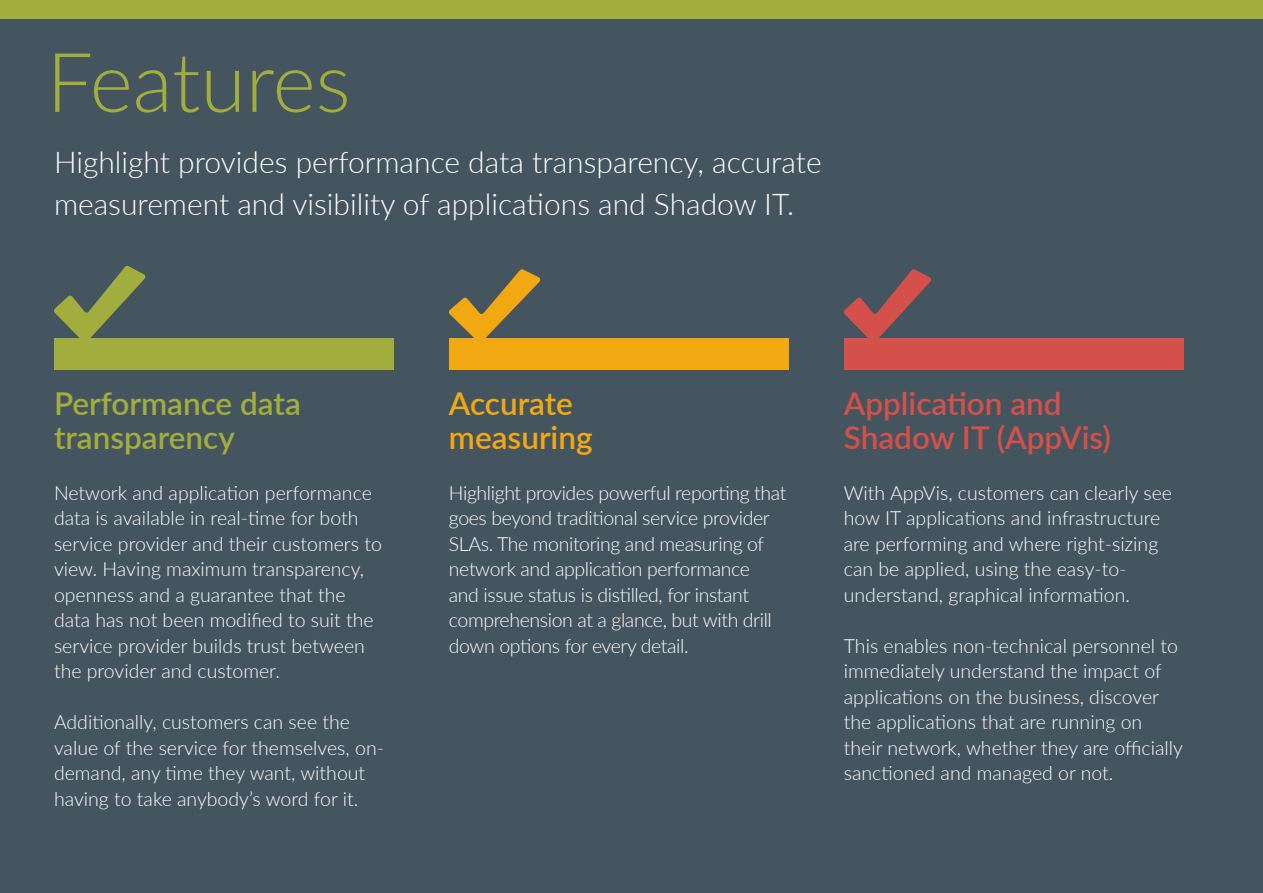
<style>
.page{position:relative;width:1263px;height:893px;background:#45555f}
.page>*{position:absolute;margin:0;border:0;box-sizing:border-box;transform-origin:0 0}
.t1{font:300 82.5px "Lato";color:#a1ad3c}
.t2{font:600 31.5px/34.5px "Lato";color:#d4504a}
.t3{font:600 31.5px/34.5px "Lato";color:#a1ad3c}
.t4{font:600 31.5px/34.5px "Lato";color:#f2a911}
.t5{font:300 30px/42px "Lato";color:#fff}
.t6{font:300 19.5px/25.5px "Lato";color:#fff}
.t7{font:300 19.5px/25.5px "Lato";letter-spacing:-.02em;color:#fff}
</style>
<div class="page">
<div style="left:0;top:0;width:1263px;height:18px;background:#a1ad3c"></div>
<div style="left:54px;top:339px;width:339px;height:31px;background:#a1ad3c"></div>
<div style="left:449px;top:339px;width:339px;height:31px;background:#f2a911"></div>
<div style="left:844px;top:339px;width:339px;height:31px;background:#d4504a"></div>
<svg style="left:54px;top:266px;width:92px;height:73px"></svg>
<svg style="left:449px;top:269px;width:92px;height:70px"></svg>
<svg style="left:843px;top:269px;width:88px;height:70px"></svg>
<h1 class="t1" style="left:47px;top:25px;width:306px">Features</h1>
<h3 class="t5" style="left:54px;top:140px;width:769px">Highlight provides performance data transparency, accurate measurement and visibility of applications and Shadow IT.</h3>
<h2 class="t3" style="left:54px;top:385px;width:248px">Performance data transparency</h2>
<h2 class="t4" style="left:449px;top:385px;width:145px">Accurate measuring</h2>
<h2 class="t2" style="left:844px;top:385px;width:269px">Application and<br>Shadow IT (AppVis)</h2>
<p class="t6" style="left:54px;top:479px;width:329px">Network and application performance data is available in real-time for both service provider and their customers to view. Having maximum transparency, openness and a guarantee that the data has not been modified to suit the service provider builds trust between the provider and customer.</p>
<p class="t6" style="left:54px;top:709px;width:331px">Additionally, customers can see the value of the service for themselves, on&shy;demand, any time they want, without having to take anybody’s word for it.</p>
<p class="t7" style="left:449px;top:479px;width:339px">Highlight provides powerful reporting that goes beyond traditional service provider SLAs. The monitoring and measuring of network and application performance<br>and issue status is distilled, for instant comprehension at a glance, but with drill down options for every detail.</p>
<p class="t6" style="left:844px;top:479px;width:330px">With AppVis, customers can clearly see how IT applications and infrastructure are performing and where right-sizing can be applied, using the easy-to&shy;understand, graphical information.</p>
<p class="t6" style="left:844px;top:632px;width:341px">This enables non-technical personnel to immediately understand the impact of applications on the business, discover the applications that are running on their network, whether they are officially sanctioned and managed or not.</p>
</div>
